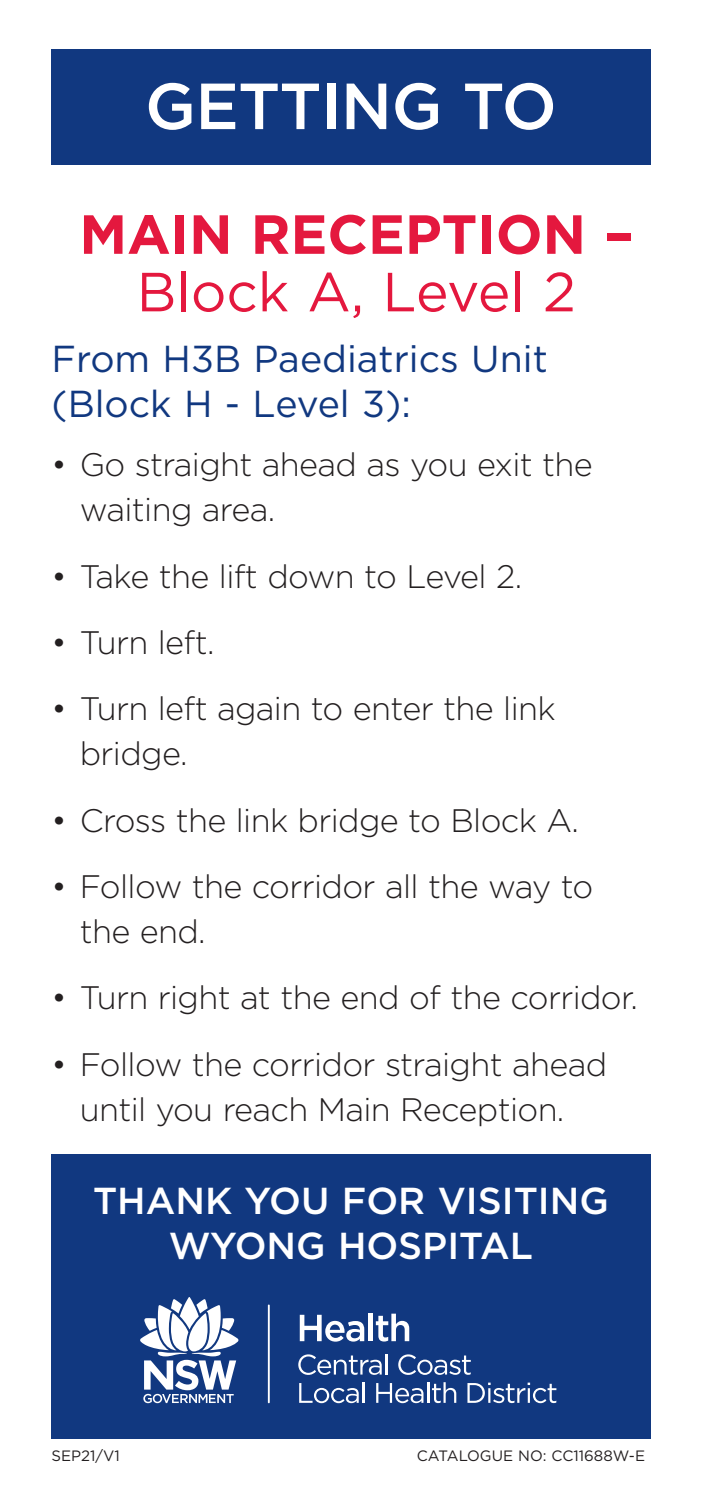
<style>
.page{position:relative;width:702px;height:1489px;background:#fff}
.page>*{position:absolute;margin:0;border:0;box-sizing:border-box;transform-origin:0 0}
.Bottom_block{font:500 65px "Gotham";letter-spacing:-.01em;color:#fff}
.t1{font:700 55px/57.5px "Gotham";color:#e4183e;text-align:center}
.t2{font:37.5px/45px "Gotham";color:#113880}
.Bottom_block-2{font:500 37.5px/45px "Gotham";color:#fff;text-align:center}
.t3{font:300 32.5px/45px "Gotham";letter-spacing:-.02em;color:#231f20}
.t4{font:15px "Gotham";color:#231f20}
.s1{font-weight:400}
</style>
<div class="page">
<div style="left:51px;top:50px;width:599px;height:115px;background:#113880"></div>
<div style="left:51px;top:1154px;width:599px;height:285px;background:#113880"></div>
<hr style="left:268px;top:1304px;width:2px;height:98px;background:#fff">
<svg style="left:140px;top:1297px;width:98px;height:105px"></svg>
<svg style="left:300px;top:1314px;width:64px;height:27px"></svg>
<div style="left:368px;top:1313px;width:5px;height:27px;background:#fff"></div>
<svg style="left:376px;top:1313px;width:33px;height:28px"></svg>
<svg style="left:298px;top:1354px;width:83px;height:20px"></svg>
<hr style="left:385px;top:1353px;width:2px;height:21px;background:#fff">
<svg style="left:398px;top:1354px;width:73px;height:20px"></svg>
<svg style="left:299px;top:1383px;width:60px;height:19px"></svg>
<hr style="left:362px;top:1381px;width:2px;height:21px;background:#fff">
<svg style="left:376px;top:1383px;width:47px;height:19px"></svg>
<hr style="left:427px;top:1381px;width:2px;height:21px;background:#fff">
<svg style="left:432px;top:1382px;width:24px;height:20px"></svg>
<svg style="left:467px;top:1382px;width:89px;height:20px"></svg>
<h2 class="Bottom_block" style="left:145px;top:64px;width:413px">GETTING TO</h2>
<h2 class="t1" style="left:79px;top:205px;width:555px">MAIN RECEPTION –<br><span class="s1">Block A, Level 2</span></h2>
<h3 class="t2" style="left:51px;top:335px;width:498px">From H3B Paediatrics Unit (Block H - Level 3):</h3>
<p class="t3" style="left:80px;top:441px;width:514px;text-indent:-28px">• Go straight ahead as you exit the waiting area.</p>
<p class="t3" style="left:51px;top:553px;width:472px">• Take the lift down to Level 2.</p>
<p class="t3" style="left:51px;top:619px;width:165px">• Turn left.</p>
<p class="t3" style="left:80px;top:685px;width:477px;text-indent:-28px">• Turn left again to enter the link bridge.</p>
<p class="t3" style="left:51px;top:796px;width:529px">• Cross the link bridge to Block A.</p>
<p class="t3" style="left:80px;top:863px;width:515px;text-indent:-28px">• Follow the corridor all the way to the end.</p>
<p class="t3" style="left:51px;top:974px;width:588px">• Turn right at the end of the corridor.</p>
<p class="t3" style="left:51px;top:1040px;width:557px;text-align:center">• Follow the corridor straight ahead until you reach Main Reception.</p>
<h2 class="Bottom_block-2" style="left:93px;top:1177px;width:517px">THANK YOU FOR VISITING<br>WYONG HOSPITAL</h2>
<p class="t4" style="left:51px;top:1445px;width:70px">SEP21/V1</p>
<p class="t4" style="left:417px;top:1445px;width:230px">CATALOGUE NO: CC11688W-E</p>
</div>
